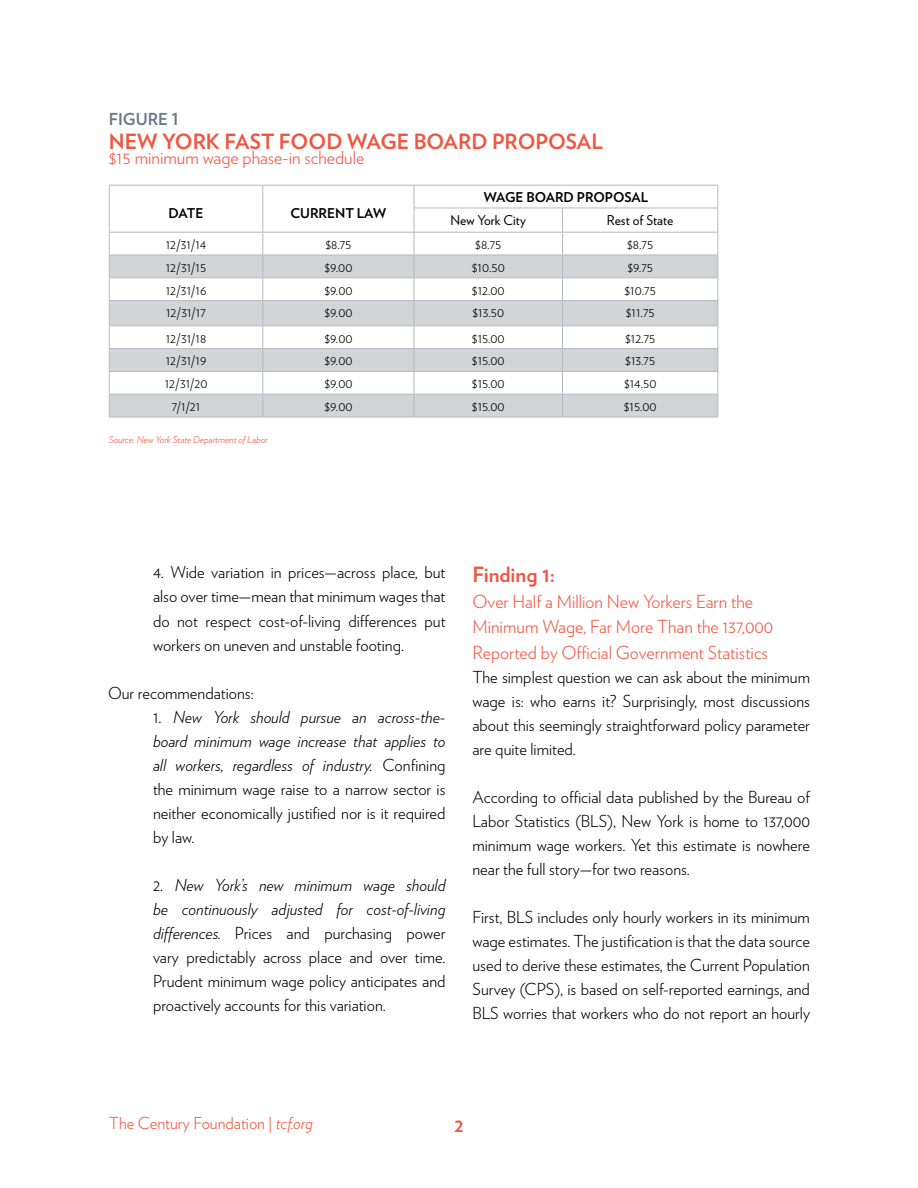
<style>
.page{position:relative;width:918px;height:1188px;background:#fff}
.page>*{position:absolute;margin:0;border:0;box-sizing:border-box;transform-origin:0 0}
.t1{font:700 21px "Verlag";color:#f05642}
.t2{font:700 19.5px "Verlag";color:#f05642}
.t3{font:300 18px/25.5px "Verlag";color:#f05642}
.t4{font:300 16.5px/24px "Verlag";color:#000;text-align:justify}
.t5{font:italic 300 16.5px/24px "Verlag";color:#000;text-align:justify}
.t6{font:300 16.5px "Verlag";color:#f05642}
.t7{font:700 16.5px "Verlag";color:#697b88}
.t8{font:300 13.5px "Verlag";color:#000}
.t9{font:700 13.5px "Verlag";color:#000}
.t10{font:13.5px "Verlag";color:#000}
.t11{font:italic 300 9.6px "Verlag";color:#f05642}
.s1{font-style:normal}
.s2{font-style:italic}
</style>
<div class="page">
<svg style="left:110px;top:256px;width:607px;height:161px;fill:#d3d4d8"></svg>
<hr style="left:109px;top:185px;width:154px;height:1px;background:#b6b9c0">
<hr style="left:263px;top:185px;width:151px;height:1px;background:#b6b9c0">
<hr style="left:414px;top:185px;width:148px;height:1px;background:#b6b9c0">
<hr style="left:562px;top:185px;width:156px;height:1px;background:#b6b9c0">
<hr style="left:414px;top:208px;width:148px;height:1px;background:#b6b9c0">
<hr style="left:562px;top:208px;width:156px;height:1px;background:#b6b9c0">
<hr style="left:109px;top:232px;width:154px;height:1px;background:#b6b9c0">
<hr style="left:263px;top:232px;width:151px;height:1px;background:#b6b9c0">
<hr style="left:414px;top:232px;width:148px;height:1px;background:#b6b9c0">
<hr style="left:562px;top:232px;width:156px;height:1px;background:#b6b9c0">
<hr style="left:109px;top:255px;width:154px;height:1px;background:#b6b9c0">
<hr style="left:263px;top:255px;width:151px;height:1px;background:#b6b9c0">
<hr style="left:414px;top:255px;width:148px;height:1px;background:#b6b9c0">
<hr style="left:562px;top:255px;width:156px;height:1px;background:#b6b9c0">
<hr style="left:109px;top:277px;width:154px;height:1px;background:#b6b9c0">
<hr style="left:263px;top:277px;width:151px;height:1px;background:#b6b9c0">
<hr style="left:414px;top:277px;width:148px;height:1px;background:#b6b9c0">
<hr style="left:562px;top:277px;width:156px;height:1px;background:#b6b9c0">
<hr style="left:109px;top:300px;width:154px;height:1px;background:#b6b9c0">
<hr style="left:263px;top:300px;width:151px;height:1px;background:#b6b9c0">
<hr style="left:414px;top:300px;width:148px;height:1px;background:#b6b9c0">
<hr style="left:562px;top:300px;width:156px;height:1px;background:#b6b9c0">
<hr style="left:109px;top:325px;width:154px;height:1px;background:#b6b9c0">
<hr style="left:263px;top:325px;width:151px;height:1px;background:#b6b9c0">
<hr style="left:414px;top:325px;width:148px;height:1px;background:#b6b9c0">
<hr style="left:562px;top:325px;width:156px;height:1px;background:#b6b9c0">
<hr style="left:109px;top:348px;width:154px;height:1px;background:#b6b9c0">
<hr style="left:263px;top:348px;width:151px;height:1px;background:#b6b9c0">
<hr style="left:414px;top:348px;width:148px;height:1px;background:#b6b9c0">
<hr style="left:562px;top:348px;width:156px;height:1px;background:#b6b9c0">
<hr style="left:109px;top:371px;width:154px;height:1px;background:#b6b9c0">
<hr style="left:263px;top:371px;width:151px;height:1px;background:#b6b9c0">
<hr style="left:414px;top:371px;width:148px;height:1px;background:#b6b9c0">
<hr style="left:562px;top:371px;width:156px;height:1px;background:#b6b9c0">
<hr style="left:109px;top:394px;width:154px;height:1px;background:#b6b9c0">
<svg style="left:109px;top:186px;width:1px;height:231px"></svg>
<hr style="left:263px;top:394px;width:151px;height:1px;background:#b6b9c0">
<svg style="left:262px;top:186px;width:1px;height:231px"></svg>
<hr style="left:414px;top:394px;width:148px;height:1px;background:#b6b9c0">
<svg style="left:414px;top:186px;width:1px;height:231px"></svg>
<hr style="left:562px;top:394px;width:156px;height:1px;background:#b6b9c0">
<svg style="left:562px;top:208px;width:1px;height:209px"></svg>
<svg style="left:717px;top:186px;width:1px;height:231px"></svg>
<hr style="left:109px;top:417px;width:154px;height:1px;background:#b6b9c0">
<hr style="left:263px;top:417px;width:151px;height:1px;background:#b6b9c0">
<hr style="left:414px;top:417px;width:148px;height:1px;background:#b6b9c0">
<hr style="left:562px;top:417px;width:156px;height:1px;background:#b6b9c0">
<p class="t7" style="left:109px;top:106px;width:71px">FIGURE 1</p>
<p class="t1" style="left:109px;top:125px;width:495px">NEW YORK FAST FOOD WAGE BOARD PROPOSAL</p>
<p class="t3" style="left:109px;top:144px;width:257px">$15 minimum wage phase-in schedule</p>
<p class="t9" style="left:169px;top:203px;width:36px">DATE</p>
<p class="t9" style="left:291px;top:203px;width:97px">CURRENT LAW</p>
<p class="t9" style="left:484px;top:186px;width:166px">WAGE BOARD PROPOSAL</p>
<p class="t10" style="left:451px;top:210px;width:77px">New York City</p>
<p class="t10" style="left:607px;top:210px;width:68px">Rest of State</p>
<p class="t8" style="left:166px;top:234px;width:42px">12/31/14</p>
<p class="t8" style="left:325px;top:234px;width:28px">$8.75</p>
<p class="t8" style="left:475px;top:234px;width:28px">$8.75</p>
<p class="t8" style="left:627px;top:234px;width:28px">$8.75</p>
<p class="t8" style="left:166px;top:257px;width:42px">12/31/15</p>
<p class="t8" style="left:324px;top:257px;width:30px">$9.00</p>
<p class="t8" style="left:472px;top:257px;width:35px">$10.50</p>
<p class="t8" style="left:627px;top:257px;width:27px">$9.75</p>
<p class="t8" style="left:166px;top:280px;width:42px">12/31/16</p>
<p class="t8" style="left:324px;top:280px;width:30px">$9.00</p>
<p class="t8" style="left:472px;top:280px;width:34px">$12.00</p>
<p class="t8" style="left:625px;top:280px;width:33px">$10.75</p>
<p class="t8" style="left:166px;top:303px;width:41px">12/31/17</p>
<p class="t8" style="left:324px;top:303px;width:30px">$9.00</p>
<p class="t8" style="left:472px;top:303px;width:33px">$13.50</p>
<p class="t8" style="left:626px;top:303px;width:30px">$11.75</p>
<p class="t8" style="left:166px;top:328px;width:42px">12/31/18</p>
<p class="t8" style="left:324px;top:328px;width:30px">$9.00</p>
<p class="t8" style="left:472px;top:328px;width:34px">$15.00</p>
<p class="t8" style="left:625px;top:328px;width:32px">$12.75</p>
<p class="t8" style="left:166px;top:351px;width:42px">12/31/19</p>
<p class="t8" style="left:324px;top:351px;width:30px">$9.00</p>
<p class="t8" style="left:472px;top:351px;width:34px">$15.00</p>
<p class="t8" style="left:625px;top:351px;width:31px">$13.75</p>
<p class="t8" style="left:165px;top:373px;width:44px">12/31/20</p>
<p class="t8" style="left:324px;top:373px;width:30px">$9.00</p>
<p class="t8" style="left:472px;top:373px;width:34px">$15.00</p>
<p class="t8" style="left:624px;top:373px;width:34px">$14.50</p>
<p class="t8" style="left:172px;top:396px;width:30px">7/1/21</p>
<p class="t8" style="left:324px;top:396px;width:30px">$9.00</p>
<p class="t8" style="left:472px;top:396px;width:34px">$15.00</p>
<p class="t8" style="left:624px;top:396px;width:34px">$15.00</p>
<p class="t11" style="left:109px;top:433px;width:160px">Source: New York State Department of Labor</p>
<p class="t4" style="left:153px;top:560px;width:294px">4. Wide variation in prices—across place, but also over time—mean that minimum wages that do not respect cost-of-living differences put workers on uneven and unstable footing.</p>
<p class="t4" style="left:108px;top:680px;width:147px">Our recommendations:</p>
<p class="t5" style="left:153px;top:703px;width:294px"><span class="s1">1.</span> New York should pursue an across-the&shy;board minimum wage increase that applies to all workers, regardless of industry. <span class="s1">Confining the minimum wage raise to a narrow sector is neither economically justified nor is it required by law.</span></p>
<p class="t4" style="left:153px;top:872px;width:294px">2. <span class="s2">New York’s new minimum wage should be continuously adjusted for cost-of-living differences.</span> Prices and purchasing power vary predictably across place and over time.<br>Prudent minimum wage policy anticipates and proactively accounts for this variation.</p>
<p class="t1" style="left:472px;top:558px;width:84px">Finding 1:</p>
<p class="t3" style="left:472px;top:587px;width:302px">Over Half a Million New Yorkers Earn the<br>Minimum Wage, Far More Than the 137,000<br>Reported by Official Government Statistics</p>
<p class="t4" style="left:472px;top:664px;width:339px">The simplest question we can ask about the minimum wage is: who earns it? Surprisingly, most discussions about this seemingly straightforward policy parameter are quite limited.</p>
<p class="t4" style="left:472px;top:784px;width:339px">According to official data published by the Bureau of Labor Statistics (BLS), New York is home to 137,000 minimum wage workers. Yet this estimate is nowhere near the full story—for two reasons.</p>
<p class="t4" style="left:472px;top:904px;width:339px">First, BLS includes only hourly workers in its minimum wage estimates. The justification is that the data source used to derive these estimates, the Current Population Survey (CPS), is based on self-reported earnings, and BLS worries that workers who do not report an hourly</p>
<p class="t6" style="left:109px;top:1111px;width:206px">The Century Foundation | <span class="s2">tcf.org</span></p>
<p class="t2" style="left:454px;top:1109px;width:11px">2</p>
</div>
